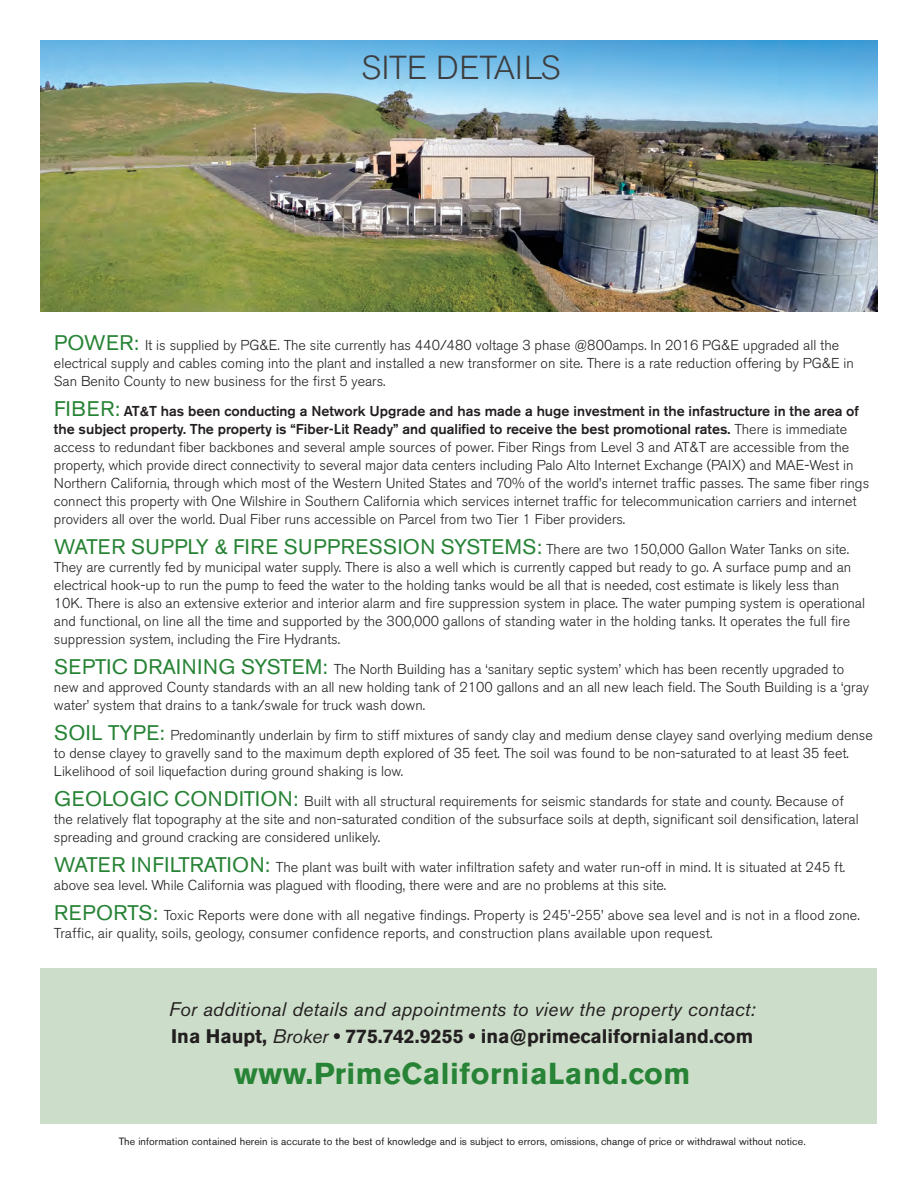
<style>
.page{position:relative;width:918px;height:1188px;background:#fff}
.page>*{position:absolute;margin:0;border:0;box-sizing:border-box;transform-origin:0 0}
.t1{font:300 33px "Akzidenz Grotesk BE";color:#3e3e3f}
.t2{font:700 30px "Akzidenz Grotesk BE";letter-spacing:.02em;color:#278335}
.t3{font:italic 19.5px/27px "Akzidenz Grotesk BE";letter-spacing:.01em;color:#231f20}
.t4{font:300 14.25px/18px "Akzidenz Grotesk BE";color:#231f20}
.t5{font:10.5px "Akzidenz Grotesk BE";letter-spacing:.01em;color:#231f20}
.s1{font-weight:400;font-size:21px;color:#278335}
.s2{font-weight:500}
.s3{font-weight:700;font-style:normal}
</style>
<div class="page">
<img style="left:40px;top:40px;width:837px;height:271px">
<div style="left:40px;top:968px;width:838px;height:156px;background:#ccddc9"></div>
<h1 class="t1" style="left:361px;top:49px;width:201px">SITE DETAILS</h1>
<p class="t4" style="left:54px;top:336px;width:801px"><span class="s1">POWER:</span> It is supplied by PG&amp;E. The site currently has 440/480 voltage 3 phase @800amps. In 2016 PG&amp;E upgraded all the electrical supply and cables coming into the plant and installed a new transformer on site. There is a rate reduction offering by PG&amp;E in<br>San Benito County to new business for the first 5 years.</p>
<p class="t4" style="left:54px;top:402px;width:817px"><span class="s1">FIBER:</span> <span class="s2">AT&amp;T has been conducting a Network Upgrade and has made a huge investment in the infastructure in the area of the subject property. The property is “Fiber-Lit Ready” and qualified to receive the best promotional rates.</span> There is immediate access to redundant fiber backbones and several ample sources of power. Fiber Rings from Level 3 and AT&amp;T are accessible from the property, which provide direct connectivity to several major data centers including Palo Alto Internet Exchange (PAIX) and MAE-West in Northern California, through which most of the Western United States and 70% of the world’s internet traffic passes. The same fiber rings connect this property with One Wilshire in Southern California which services internet traffic for telecommunication carriers and internet providers all over the world. Dual Fiber runs accessible on Parcel from two Tier 1 Fiber providers.</p>
<p class="t4" style="left:54px;top:540px;width:812px"><span class="s1">WATER SUPPLY &amp; FIRE SUPPRESSION SYSTEMS:</span> There are two 150,000 Gallon Water Tanks on site.<br>They are currently fed by municipal water supply. There is also a well which is currently capped but ready to go. A surface pump and an electrical hook-up to run the pump to feed the water to the holding tanks would be all that is needed, cost estimate is likely less than 10K. There is also an extensive exterior and interior alarm and fire suppression system in place. The water pumping system is operational and functional, on line all the time and supported by the 300,000 gallons of standing water in the holding tanks. It operates the full fire suppression system, including the Fire Hydrants.</p>
<p class="t4" style="left:54px;top:660px;width:817px"><span class="s1">SEPTIC DRAINING SYSTEM:</span> The North Building has a ‘sanitary septic system’ which has been recently upgraded to new and approved County standards with an all new holding tank of 2100 gallons and an all new leach field. The South Building is a ‘gray water’ system that drains to a tank/swale for truck wash down.</p>
<p class="t4" style="left:54px;top:726px;width:820px"><span class="s1">SOIL TYPE:</span> Predominantly underlain by firm to stiff mixtures of sandy clay and medium dense clayey sand overlying medium dense to dense clayey to gravelly sand to the maximum depth explored of 35 feet. The soil was found to be non-saturated to at least 35 feet.<br>Likelihood of soil liquefaction during ground shaking is low.</p>
<p class="t4" style="left:54px;top:792px;width:806px"><span class="s1">GEOLOGIC CONDITION:</span> Built with all structural requirements for seismic standards for state and county. Because of the relatively flat topography at the site and non-saturated condition of the subsurface soils at depth, significant soil densification, lateral spreading and ground cracking are considered unlikely.</p>
<p class="t4" style="left:54px;top:858px;width:793px"><span class="s1">WATER INFILTRATION:</span> The plant was built with water infiltration safety and water run-off in mind. It is situated at 245 ft. above sea level. While California was plagued with flooding, there were and are no problems at this site.</p>
<p class="t4" style="left:54px;top:906px;width:807px"><span class="s1">REPORTS:</span> Toxic Reports were done with all negative findings. Property is 245’-255’ above sea level and is not in a flood zone.<br>Traffic, air quality, soils, geology, consumer confidence reports, and construction plans available upon request.</p>
<h3 class="t3" style="left:169px;top:996px;width:588px">For additional details and appointments to view the property contact:<br><span class="s3">Ina Haupt,</span> Broker <span class="s3">• 775.742.9255 • ina@primecalifornialand.com</span></h3>
<h2 class="t2" style="left:234px;top:1056px;width:458px">www.PrimeCaliforniaLand.com</h2>
<p class="t5" style="left:119px;top:1135px;width:689px">The information contained herein is accurate to the best of knowledge and is subject to errors, omissions, change of price or withdrawal without notice.</p>
</div>
